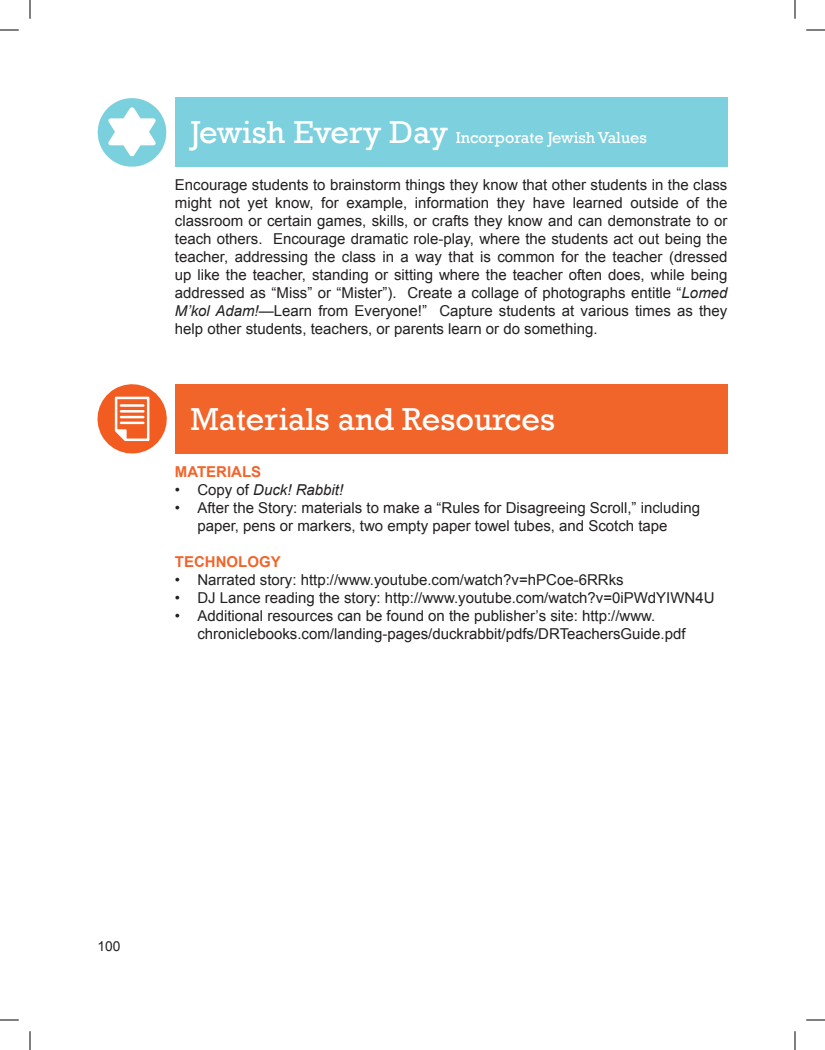
<style>
.page{position:relative;width:825px;height:1050px;background:#fff}
.page>*{position:absolute;margin:0;border:0;box-sizing:border-box;transform-origin:0 0}
.t1{font:32.5px "Rockwell";color:#fff}
.t2{font:16.25px "Rockwell";color:#fff}
.t3{font:15px/18px "Arial";color:#231f20}
.t4{font:700 15px "Arial";color:#f1652b}
.t5{font:italic 15px "Arial";color:#231f20}
.t6{font:13.75px "Arial";color:#231f20}
.s1{font-size:32.5px}
.s2{font-style:italic}
.s3{font-style:normal}
</style>
<div class="page">
<div style="left:175px;top:98px;width:553px;height:69px;background:#7dd0dd"></div>
<img style="left:98px;top:98px;width:69px;height:69px">
<div style="left:175px;top:384px;width:553px;height:70px;background:#f1652b"></div>
<svg style="left:97px;top:384px;width:70px;height:70px"></svg>
<svg style="left:0;top:29px;width:19px;height:2px"></svg>
<svg style="left:806px;top:29px;width:19px;height:2px"></svg>
<svg style="left:0;top:1019px;width:19px;height:2px"></svg>
<svg style="left:806px;top:1019px;width:19px;height:2px"></svg>
<svg style="left:29px;top:0;width:2px;height:19px"></svg>
<svg style="left:29px;top:1031px;width:2px;height:19px"></svg>
<svg style="left:794px;top:0;width:2px;height:19px"></svg>
<svg style="left:794px;top:1031px;width:2px;height:19px"></svg>
<p class="t2" style="left:190px;top:129px;width:458px"><span class="s1">Jewish Every Day</span> Incorporate Jewish Values</p>
<p class="t3" style="left:175px;top:176px;width:554px;text-align:justify">Encourage students to brainstorm things they know that other students in the class might not yet know, for example, information they have learned outside of the classroom or certain games, skills, or crafts they know and can demonstrate to or teach others. Encourage dramatic role-play, where the students act out being the teacher, addressing the class in a way that is common for the teacher (dressed up like the teacher, standing or sitting where the teacher often does, while being addressed as “Miss” or “Mister”). Create a collage of photographs entitle “<span class="s2">Lomed M’kol Adam!</span>—Learn from Everyone!” Capture students at various times as they help other students, teachers, or parents learn or do something.</p>
<h1 class="t1" style="left:190px;top:400px;width:366px">Materials and Resources</h1>
<p class="t4" style="left:175px;top:462px;width:88px">MATERIALS</p>
<p class="t5" style="left:175px;top:480px;width:170px"><span class="s3">• Copy of</span> Duck! Rabbit!</p>
<p class="t3" style="left:197px;top:499px;width:504px;text-indent:-22px">• After the Story: materials to make a “Rules for Disagreeing Scroll,” including paper, pens or markers, two empty paper towel tubes, and Scotch tape</p>
<p class="t4" style="left:175px;top:552px;width:107px">TECHNOLOGY</p>
<p class="t3" style="left:175px;top:571px;width:450px">• Narrated story: http://www.youtube.com/watch?v=hPCoe-6RRks</p>
<p class="t3" style="left:175px;top:589px;width:541px">• DJ Lance reading the story: http://www.youtube.com/watch?v=0iPWdyIWN4u</p>
<p class="t3" style="left:197px;top:607px;width:490px;text-indent:-22px">• Additional resources can be found on the publisher’s site: http://www. chroniclebooks.com/landing-pages/duckrabbit/pdfs/DRTeachersGuide.pdf</p>
<p class="t6" style="left:98px;top:937px;width:24px">100</p>
</div>
